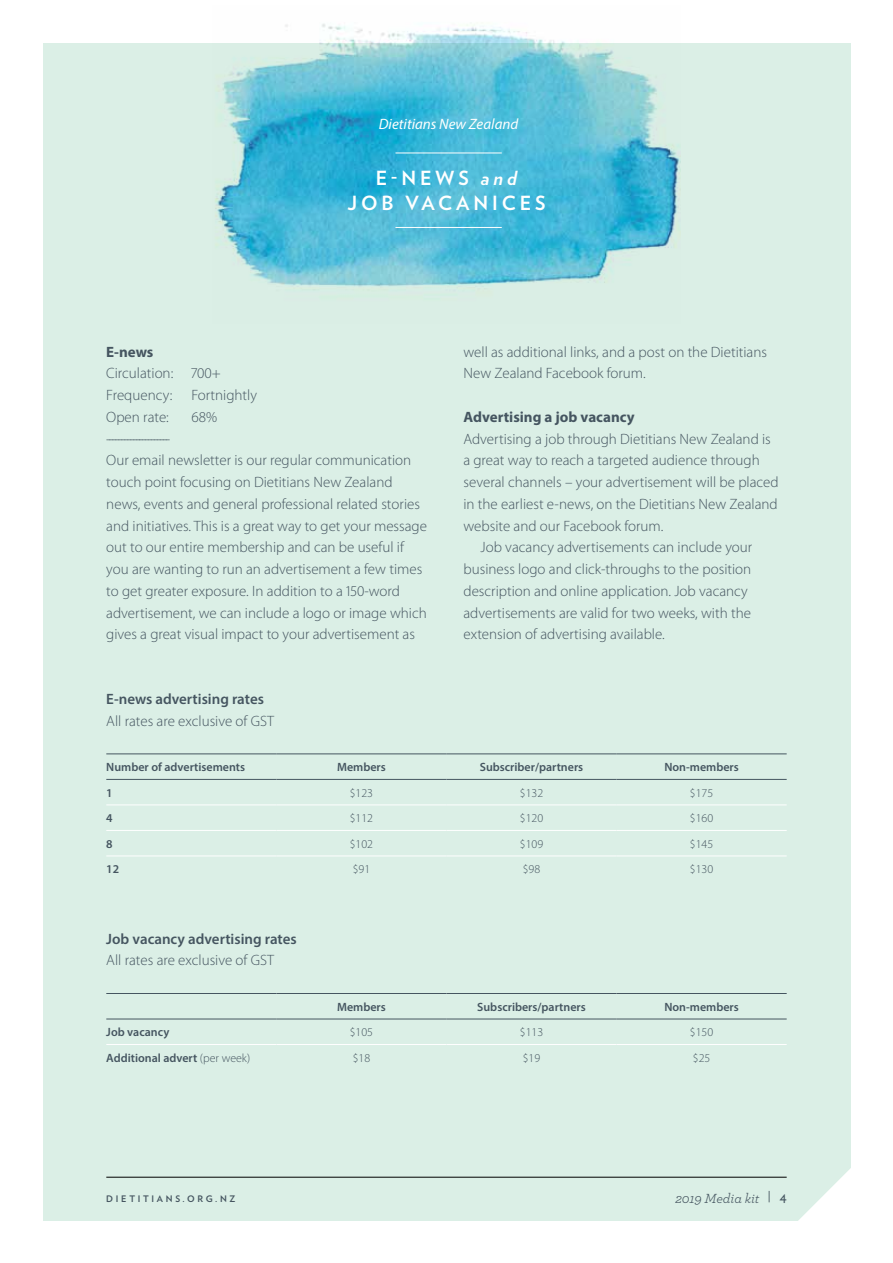
<style>
.page{position:relative;width:893px;height:1263px;background:#fff}
.page>*{position:absolute;margin:0;border:0;box-sizing:border-box;transform-origin:0 0}
.t1{font:700 19.5px/25.5px "Verlag";letter-spacing:.2em;color:#fff;text-align:center}
.t2{font:300 15px/21.8px "Myriad Pro";color:#455560}
.t3{font:600 15px "Myriad Pro";color:#455560}
.t4{font:700 15px "Myriad Pro";color:#455560}
.t5{font:italic 15px "Myriad Pro";color:#fff}
.t6{font:italic 13.8px "Archer";letter-spacing:-.005em;color:#455560}
.t7{font:600 12px "Myriad Pro";color:#455560}
.t8{font:300 12px "Myriad Pro";color:#455560}
.t9{font:700 9px "Verlag";letter-spacing:.3em;color:#455560}
.s1{font-style:italic}
.s2{font-weight:300}
.s3{font-family:"Verlag";font-style:normal;font-size:12px}
.s4{font-family:"Verlag";font-style:normal;font-size:15px}
</style>
<div class="page">
<div style="left:43px;top:43px;width:807px;height:1177px;background:#dbefe6"></div>
<svg style="left:756px;top:1126px;width:95px;height:95px"></svg>
<img style="left:215px;top:23px;width:466px;height:267px">
<hr style="left:395px;top:153px;width:107px;height:1px;background:#fff">
<hr style="left:395px;top:227px;width:107px;height:1px;background:#fff">
<hr style="left:106px;top:855px;width:170px;height:1px;background:#fff">
<hr style="left:276px;top:855px;width:170px;height:1px;background:#fff">
<hr style="left:446px;top:855px;width:171px;height:1px;background:#fff">
<hr style="left:617px;top:855px;width:170px;height:1px;background:#fff">
<hr style="left:106px;top:753px;width:170px;height:1px;background:#455560">
<hr style="left:276px;top:753px;width:170px;height:1px;background:#455560">
<hr style="left:446px;top:753px;width:171px;height:1px;background:#455560">
<hr style="left:617px;top:753px;width:170px;height:1px;background:#455560">
<hr style="left:106px;top:804px;width:170px;height:1px;background:#fff">
<hr style="left:276px;top:804px;width:170px;height:1px;background:#fff">
<hr style="left:446px;top:804px;width:171px;height:1px;background:#fff">
<hr style="left:617px;top:804px;width:170px;height:1px;background:#fff">
<hr style="left:106px;top:830px;width:170px;height:1px;background:#fff">
<hr style="left:276px;top:830px;width:170px;height:1px;background:#fff">
<hr style="left:446px;top:830px;width:171px;height:1px;background:#fff">
<hr style="left:617px;top:830px;width:170px;height:1px;background:#fff">
<hr style="left:106px;top:779px;width:170px;height:1px;background:#455560">
<hr style="left:276px;top:779px;width:170px;height:1px;background:#455560">
<hr style="left:446px;top:779px;width:171px;height:1px;background:#455560">
<hr style="left:617px;top:779px;width:170px;height:1px;background:#455560">
<hr style="left:106px;top:993px;width:170px;height:1px;background:#455560">
<hr style="left:276px;top:993px;width:170px;height:1px;background:#455560">
<hr style="left:446px;top:993px;width:171px;height:1px;background:#455560">
<hr style="left:617px;top:993px;width:170px;height:1px;background:#455560">
<hr style="left:106px;top:1044px;width:170px;height:1px;background:#fff">
<hr style="left:276px;top:1044px;width:170px;height:1px;background:#fff">
<hr style="left:446px;top:1044px;width:171px;height:1px;background:#fff">
<hr style="left:617px;top:1044px;width:170px;height:1px;background:#fff">
<hr style="left:106px;top:1019px;width:170px;height:1px;background:#455560">
<hr style="left:276px;top:1019px;width:170px;height:1px;background:#455560">
<hr style="left:446px;top:1019px;width:171px;height:1px;background:#455560">
<hr style="left:617px;top:1019px;width:170px;height:1px;background:#455560">
<hr style="left:106px;top:1177px;width:681px;height:1px;background:#000">
<p class="t5" style="left:379px;top:115px;width:141px">Dietitians New Zealand</p>
<h1 class="t1" style="left:347px;top:164px;width:200px">E-NEWS <span class="s1">and<br></span>JOB VACANICES</h1>
<p class="t4" style="left:106px;top:342px;width:49px">E-news</p>
<p class="t2" style="left:106px;top:363px;width:116px">Circulation: 700+<br>Frequency:</p>
<p class="t2" style="left:191px;top:385px;width:67px">Fortnightly</p>
<p class="t2" style="left:106px;top:406px;width:64px">Open rate:</p>
<p class="t2" style="left:191px;top:406px;width:27px">68%</p>
<p class="t2" style="left:106px;top:428px;width:322px">---------------------<br>Our email newsletter is our regular communication touch point focusing on Dietitians New Zealand news, events and general professional related stories and initiatives. This is a great way to get your message out to our entire membership and can be useful if you are wanting to run an advertisement a few times to get greater exposure. In addition to a 150-word advertisement, we can include a logo or image which gives a great visual impact to your advertisement as</p>
<p class="t2" style="left:463px;top:341px;width:305px">well as additional links, and a post on the Dietitians<br>New Zealand Facebook forum.</p>
<p class="t4" style="left:463px;top:407px;width:173px">Advertising a job vacancy</p>
<p class="t2" style="left:463px;top:428px;width:309px">Advertising a job through Dietitians New Zealand is</p>
<p class="t2" style="left:463px;top:450px;width:298px">a great way to reach a targeted audience through</p>
<p class="t2" style="left:463px;top:472px;width:317px">several channels – your advertisement will be placed</p>
<p class="t2" style="left:463px;top:493px;width:316px">in the earliest e-news, on the Dietitians New Zealand</p>
<p class="t2" style="left:463px;top:515px;width:201px">website and our Facebook forum.</p>
<p class="t2" style="left:480px;top:537px;width:273px">Job vacancy advertisements can include your</p>
<p class="t2" style="left:463px;top:559px;width:289px">business logo and click-throughs to the position</p>
<p class="t2" style="left:463px;top:580px;width:286px">description and online application. Job vacancy</p>
<p class="t2" style="left:463px;top:602px;width:289px">advertisements are valid for two weeks, with the</p>
<p class="t2" style="left:463px;top:624px;width:203px">extension of advertising available.</p>
<p class="t3" style="left:106px;top:689px;width:159px">E-news advertising rates</p>
<p class="t2" style="left:106px;top:710px;width:169px">All rates are exclusive of GST</p>
<p class="t7" style="left:106px;top:759px;width:140px">Number of advertisements</p>
<p class="t7" style="left:337px;top:759px;width:50px">Members</p>
<p class="t7" style="left:480px;top:759px;width:105px">Subscriber/partners</p>
<p class="t7" style="left:664px;top:759px;width:76px">Non-members</p>
<p class="t7" style="left:106px;top:785px;width:8px">1</p>
<p class="t8" style="left:350px;top:786px;width:25px">$123</p>
<p class="t8" style="left:520px;top:786px;width:25px">$132</p>
<p class="t8" style="left:690px;top:786px;width:25px">$175</p>
<p class="t7" style="left:106px;top:810px;width:8px">4</p>
<p class="t8" style="left:350px;top:811px;width:25px">$112</p>
<p class="t8" style="left:520px;top:811px;width:25px">$120</p>
<p class="t8" style="left:690px;top:811px;width:25px">$160</p>
<p class="t7" style="left:106px;top:836px;width:8px">8</p>
<p class="t8" style="left:350px;top:837px;width:25px">$102</p>
<p class="t8" style="left:520px;top:837px;width:25px">$109</p>
<p class="t8" style="left:690px;top:837px;width:25px">$145</p>
<p class="t7" style="left:106px;top:862px;width:14px">12</p>
<p class="t8" style="left:353px;top:863px;width:19px">$91</p>
<p class="t8" style="left:523px;top:863px;width:19px">$98</p>
<p class="t8" style="left:690px;top:863px;width:25px">$130</p>
<p class="t3" style="left:106px;top:929px;width:192px">Job vacancy advertising rates</p>
<p class="t2" style="left:106px;top:950px;width:169px">All rates are exclusive of GST</p>
<p class="t7" style="left:337px;top:999px;width:50px">Members</p>
<p class="t7" style="left:477px;top:999px;width:110px">Subscribers/partners</p>
<p class="t7" style="left:664px;top:999px;width:76px">Non-members</p>
<p class="t7" style="left:106px;top:1024px;width:65px">Job vacancy</p>
<p class="t8" style="left:350px;top:1026px;width:25px">$105</p>
<p class="t8" style="left:520px;top:1026px;width:25px">$113</p>
<p class="t8" style="left:690px;top:1026px;width:25px">$150</p>
<p class="t7" style="left:106px;top:1050px;width:145px">Additional advert <span class="s2">(per week)</span></p>
<p class="t8" style="left:353px;top:1051px;width:19px">$18</p>
<p class="t8" style="left:523px;top:1051px;width:19px">$19</p>
<p class="t8" style="left:693px;top:1051px;width:19px">$25</p>
<p class="t9" style="left:106px;top:1192px;width:131px">DIETITIANS.ORG.NZ</p>
<p class="t6" style="left:675px;top:1188px;width:113px">2019 Media kit <span class="s3">|</span> <span class="s4">4</span></p>
</div>
